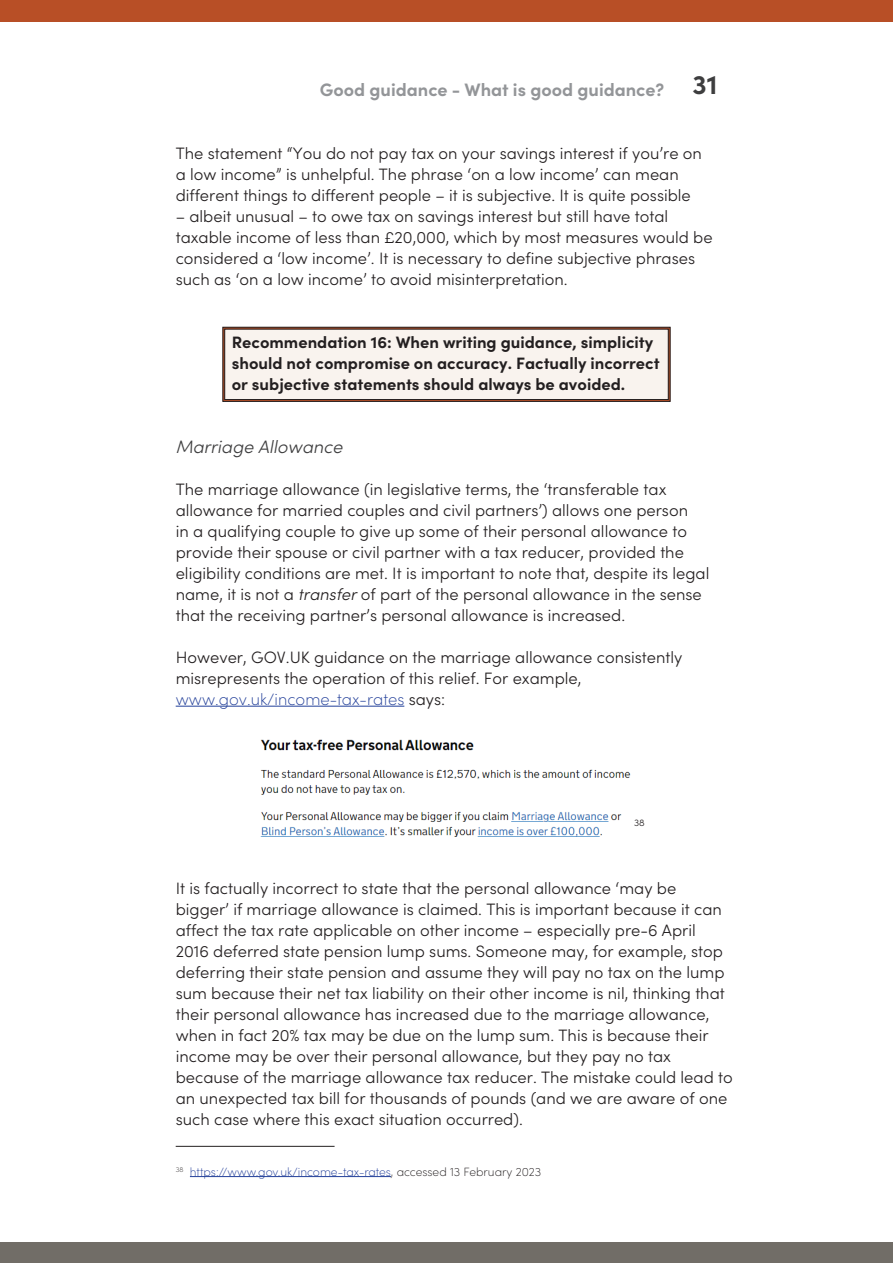
<style>
.page{position:relative;width:893px;height:1263px;background:#fff}
.page>*{position:absolute;margin:0;border:0;box-sizing:border-box;transform-origin:0 0}
.t1{font:700 18px "Sofia Pro";color:#939598}
.subhead_no_number_12{font:italic 300 18px "Sofia Pro";color:#3e3e3f}
.Content{font:300 16.5px/21px "Sofia Pro";color:#231f20}
.recommendation{font:700 16.5px/21px "Sofia Pro";color:#231f20}
.Footnote{font:200 12px "Sofia Pro";color:#223f99}
.Content-2{font:300 9.6px "Sofia Pro";color:#231f20}
.s1{font-size:27px;color:#3e3e3f}
.s2{font-style:italic}
.s3{font-weight:200;color:#223f99}
.s4{color:#231f20}
</style>
<div class="page">
<div style="left:0;top:1242px;width:893px;height:21px;background:#716d67"></div>
<div style="left:0;top:0;width:893px;height:21px;background:#b84f26"></div>
<div style="left:222px;top:327px;width:448px;height:75px;background:#f9f3ee"></div>
<div style="left:225px;top:329px;width:443px;height:71px;border:1px solid #231f20"></div>
<hr style="left:176px;top:706px;width:228px;height:1px;background:#223f99">
<img style="left:260px;top:739px;width:371px;height:98px">
<hr style="left:190px;top:1176px;width:201px;height:1px;background:#223f99">
<hr style="left:176px;top:1146px;width:159px;height:1px;background:#231f20">
<p class="t1" style="left:320px;top:76px;width:399px">Good guidance - What is good guidance? <span class="s1">31</span></p>
<p class="Content" style="left:176px;top:142px;width:528px">The statement “You do not pay tax on your savings interest if you’re on a low income” is unhelpful. The phrase ‘on a low income’ can mean different things to different people – it is subjective. It is quite possible</p>
<p class="Content" style="left:176px;top:205px;width:538px">– albeit unusual – to owe tax on savings interest but still have total taxable income of less than £20,000, which by most measures would be considered a ‘low income’. It is necessary to define subjective phrases such as ‘on a low income’ to avoid misinterpretation.</p>
<p class="recommendation" style="left:232px;top:330px;width:429px">Recommendation 16: When writing guidance, simplicity should not compromise on accuracy. Factually incorrect or subjective statements should always be avoided.</p>
<p class="subhead_no_number_12" style="left:176px;top:434px;width:168px">Marriage Allowance</p>
<p class="Content" style="left:176px;top:478px;width:535px">The marriage allowance (in legislative terms, the ‘transferable tax allowance for married couples and civil partners’) allows one person<br>in a qualifying couple to give up some of their personal allowance to provide their spouse or civil partner with a tax reducer, provided the eligibility conditions are met. It is important to note that, despite its legal name, it is not a <span class="s2">transfer</span> of part of the personal allowance in the sense that the receiving partner’s personal allowance is increased.</p>
<p class="Content" style="left:176px;top:646px;width:508px">However, GOV.UK guidance on the marriage allowance consistently misrepresents the operation of this relief. For example, <span class="s3">www.gov.uk/income-tax-rates</span> says:</p>
<p class="Content-2" style="left:634px;top:815px;width:12px">38</p>
<p class="Content" style="left:176px;top:877px;width:559px">It is factually incorrect to state that the personal allowance ‘may be bigger’ if marriage allowance is claimed. This is important because it can affect the tax rate applicable on other income – especially pre-6 April 2016 deferred state pension lump sums. Someone may, for example, stop deferring their state pension and assume they will pay no tax on the lump sum because their net tax liability on their other income is nil, thinking that their personal allowance has increased due to the marriage allowance, when in fact 20% tax may be due on the lump sum. This is because their income may be over their personal allowance, but they pay no tax because of the marriage allowance tax reducer. The mistake could lead to an unexpected tax bill for thousands of pounds (and we are aware of one such case where this exact situation occurred).</p>
<p class="Footnote" style="left:176px;top:1163px;width:367px"><sup>38</sup> https://www.gov.uk/income-tax-rates<span class="s4">, accessed 13 February 2023</span></p>
</div>
